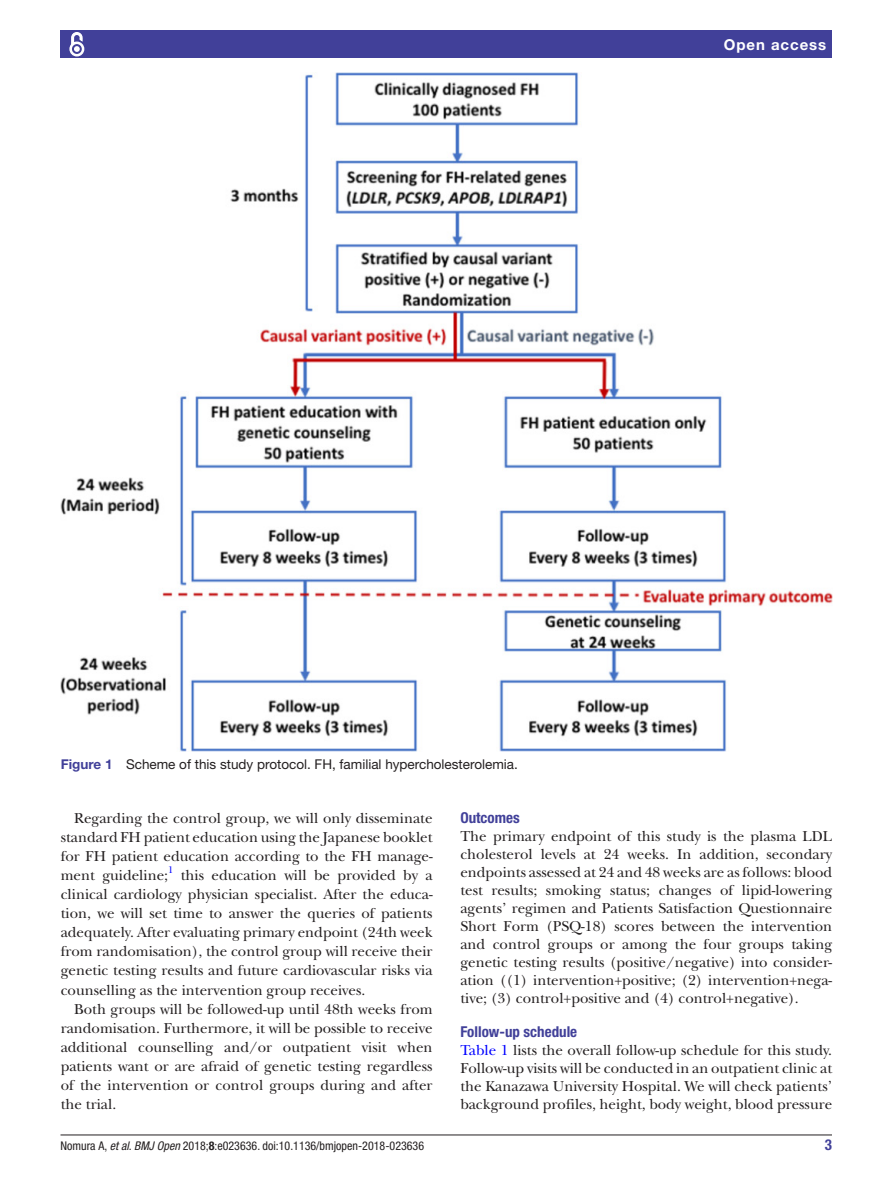
<style>
.page{position:relative;width:893px;height:1191px;background:#fff}
.page>*{position:absolute;margin:0;border:0;box-sizing:border-box;transform-origin:0 0}
.t1{font:15px/19px "New Baskerville";color:#231f20;text-align:justify}
.t2{font:700 condensed 15px "Helvetica Neue LT Std";color:#414099}
.t3{font:700 15px "Helvetica Neue LT Std";letter-spacing:.065em;color:#fff}
.t4{font:13.5px "Helvetica Neue LT Std";color:#231f20}
.t5{font:condensed 12px "Helvetica Neue LT Std";color:#231f20}
.t6{font:9.9px "New Baskerville";color:#00f}
.s1{font-weight:700;color:#414099}
.s2{color:#00f}
.s3{font-style:italic}
.s4{font-weight:700}
</style>
<div class="page">
<hr style="left:61px;top:1134px;width:771px;height:1px;background:#231f20">
<div style="left:61px;top:31px;width:771px;height:27px;background:#414099"></div>
<svg style="left:69px;top:32px;width:16px;height:25px"></svg>
<img style="left:61px;top:73px;width:771px;height:678px">
<p class="t3" style="left:724px;top:35px;width:104px">Open access</p>
<p class="t4" style="left:61px;top:756px;width:459px"><span class="s1">Figure 1</span> Scheme of this study protocol. FH, familial hypercholesterolemia.</p>
<p class="t1" style="left:61px;top:808px;width:373px;text-indent:14px">Regarding the control group, we will only disseminate standard FH patient education using the Japanese booklet for FH patient education according to the FH manage&shy;ment guideline;</p>
<p class="t6" style="left:168px;top:864px;width:7px">1</p>
<p class="t1" style="left:61px;top:866px;width:373px;text-indent:120px">this education will be provided by a clinical cardiology physician specialist. After the educa&shy;tion, we will set time to answer the queries of patients adequately. After evaluating primary endpoint (24th week from randomisation), the control group will receive their genetic testing results and future cardiovascular risks via counselling as the intervention group receives.</p>
<p class="t1" style="left:61px;top:999px;width:373px;text-indent:14px">Both groups will be followed-up until 48th weeks from randomisation. Furthermore, it will be possible to receive additional counselling and/or outpatient visit when patients want or are afraid of genetic testing regardless of the intervention or control groups during and after the trial.</p>
<p class="t2" style="left:460px;top:809px;width:61px">Outcomes</p>
<p class="t1" style="left:460px;top:827px;width:373px;line-height:18px">The primary endpoint of this study is the plasma LDL cholesterol levels at 24 weeks. In addition, secondary endpoints assessed at 24 and 48 weeks are as follows: blood test results; smoking status; changes of lipid-lowering agents’ regimen and Patients Satisfaction Questionnaire Short Form (PSQ-18) scores between the intervention and control groups or among the four groups taking genetic testing results (positive/negative) into consider&shy;ation ((1) intervention+positive; (2) intervention+nega&shy;tive; (3) control+positive and (4) control+negative).</p>
<p class="t2" style="left:460px;top:1023px;width:118px">Follow-up schedule</p>
<p class="t1" style="left:460px;top:1041px;width:373px;line-height:18px"><span class="s2">Table 1</span> lists the overall follow-up schedule for this study.<br>Follow-up visits will be conducted in an outpatient clinic at the Kanazawa University Hospital. We will check patients’ background profiles, height, body weight, blood pressure</p>
<p class="t5" style="left:61px;top:1138px;width:365px">Nomura A, <span class="s3">et al</span>. <span class="s3">BMJ Open</span> 2018;<span class="s4">8</span>:e023636. doi:10.1136/bmjopen-2018-023636</p>
<p class="t2" style="left:825px;top:1135px;width:9px">3</p>
</div>
